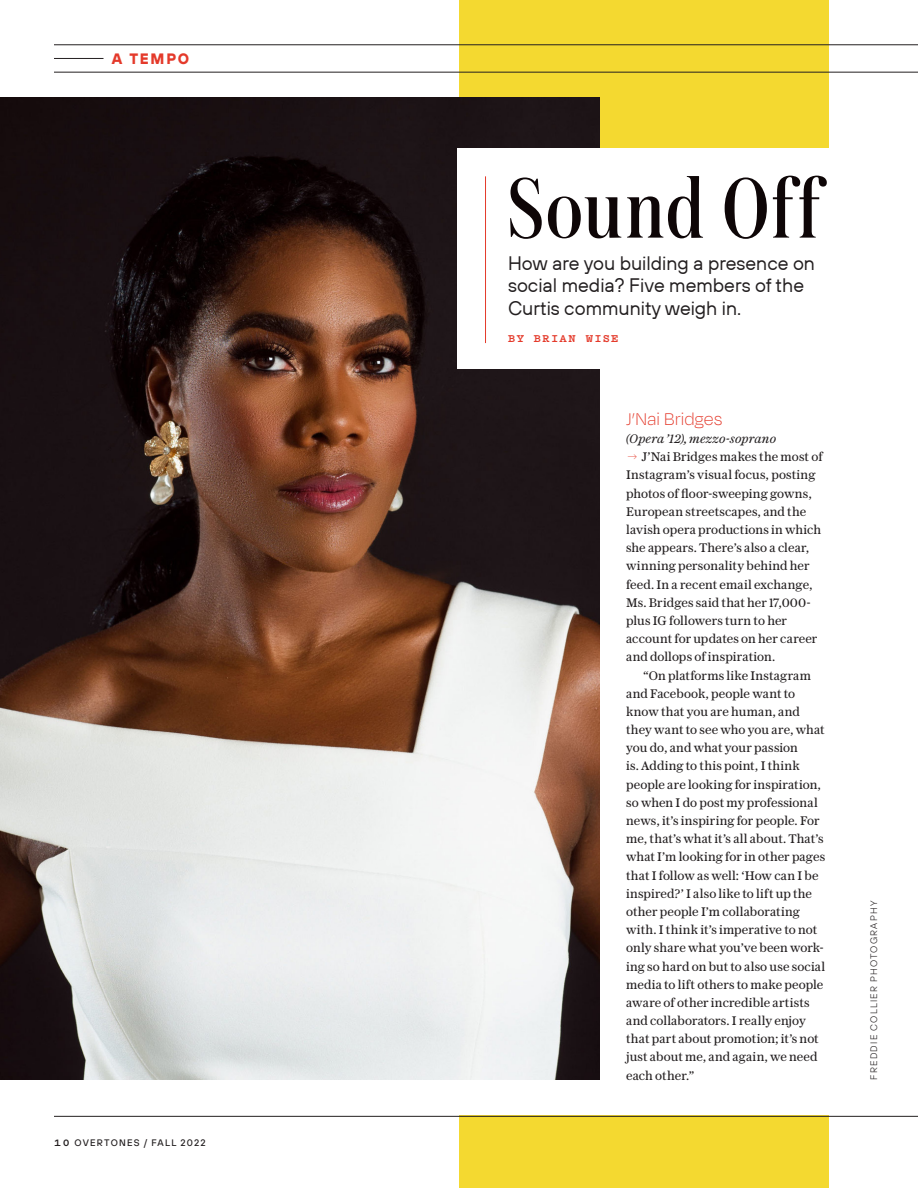
<style>
.page{position:relative;width:918px;height:1188px;background:#fff}
.page>*{position:absolute;margin:0;border:0;box-sizing:border-box;transform-origin:0 0}
.t1{font:90px "Austin News Headline Cond";letter-spacing:.03em;color:#0e0607}
.t2{font:19.5px/22.5px "TT Hoves";color:#231f20}
.Body_Copy{font:100 19.5px "Degular";letter-spacing:-.015em;color:#e43a2b}
.t3{font:700 15px "TT Hoves";letter-spacing:.115em;color:#e43a2b}
.Body_Copy-2{font:12.3px/18.1px "Austin News Text";letter-spacing:.01em;color:#231f20}
.Body_Copy-3{font:italic 12.3px "Austin News Text";letter-spacing:.015em;color:#231f20}
.t4{font:700 12px "Pitch";letter-spacing:.105em;color:#e43a2b}
.t5{font:300 9.3px "TT Hoves";letter-spacing:.13em;color:#231f20}
.t6{font:500 9.3px "TT Hoves";letter-spacing:.125em;color:#231f20}
.s1{font-family:"Pitch";font-weight:700;font-size:11.25px}
.s2{font-family:"TT Hoves";font-weight:100;color:#e43a2b}
</style>
<div class="page">
<hr style="left:54px;top:58px;width:50px;height:1px;background:#231f20">
<div style="left:459px;top:1116px;width:370px;height:72px;background:#f4d930"></div>
<div style="left:459px;top:0;width:370px;height:148px;background:#f4d930"></div>
<hr style="left:54px;top:1116px;width:864px;height:1px;background:#231f20">
<img style="left:0;top:98px;width:599px;height:982px">
<hr style="left:54px;top:44px;width:864px;height:1px;background:#231f20">
<hr style="left:54px;top:72px;width:864px;height:1px;background:#231f20">
<div style="left:458px;top:148px;width:460px;height:221px;background:#fff"></div>
<hr style="left:485px;top:176px;width:1px;height:167px;background:#e43a2b">
<p class="t3" style="left:112px;top:49px;width:79px">A TEMPO</p>
<p class="t6" style="left:54px;top:1137px;width:153px"><span class="s1">10</span> OVERTONES / FALL 2022</p>
<p class="t1" style="left:508px;top:151px;width:313px">Sound Off</p>
<p class="t2" style="left:508px;top:251px;width:309px">How are you building a presence on social media? Five members of the<br>Curtis community weigh in.</p>
<p class="t4" style="left:508px;top:330px;width:112px">BY BRIAN WISE</p>
<p class="Body_Copy" style="left:626px;top:407px;width:98px">J’Nai Bridges</p>
<p class="Body_Copy-3" style="left:626px;top:430px;width:151px">(Opera ’12), mezzo-soprano</p>
<p class="Body_Copy-2" style="left:626px;top:447px;width:198px"><span class="s2">→</span> J’Nai Bridges makes the most of<br>Instagram’s visual focus, posting photos of floor-sweeping gowns,<br>European streetscapes, and the lavish opera productions in which she appears. There’s also a clear, winning personality behind her feed. In a recent email exchange,<br>Ms. Bridges said that her 17,000- plus IG followers turn to her account for updates on her career and dollops of inspiration.</p>
<p class="Body_Copy-2" style="left:626px;top:666px;width:201px;text-indent:17px">“On platforms like Instagram and Facebook, people want to know that you are human, and they want to see who you are, what you do, and what your passion<br>is. Adding to this point, I think people are looking for inspiration, so when I do post my professional news, it’s inspiring for people. For me, that’s what it’s all about. That’s what I’m looking for in other pages that I follow as well: ‘How can I be inspired?’ I also like to lift up the other people I’m collaborating with. I think it’s imperative to not only share what you’ve been work&shy;ing so hard on but to also use social media to lift others to make people aware of other incredible artists and collaborators. I really enjoy that part about promotion; it’s not just about me, and again, we need each other.”</p>
<p class="t5" style="left:868px;top:1080px;width:180px;rotate:-90deg">FREDDIE COLLIER PHOTOGRAPHY</p>
</div>
